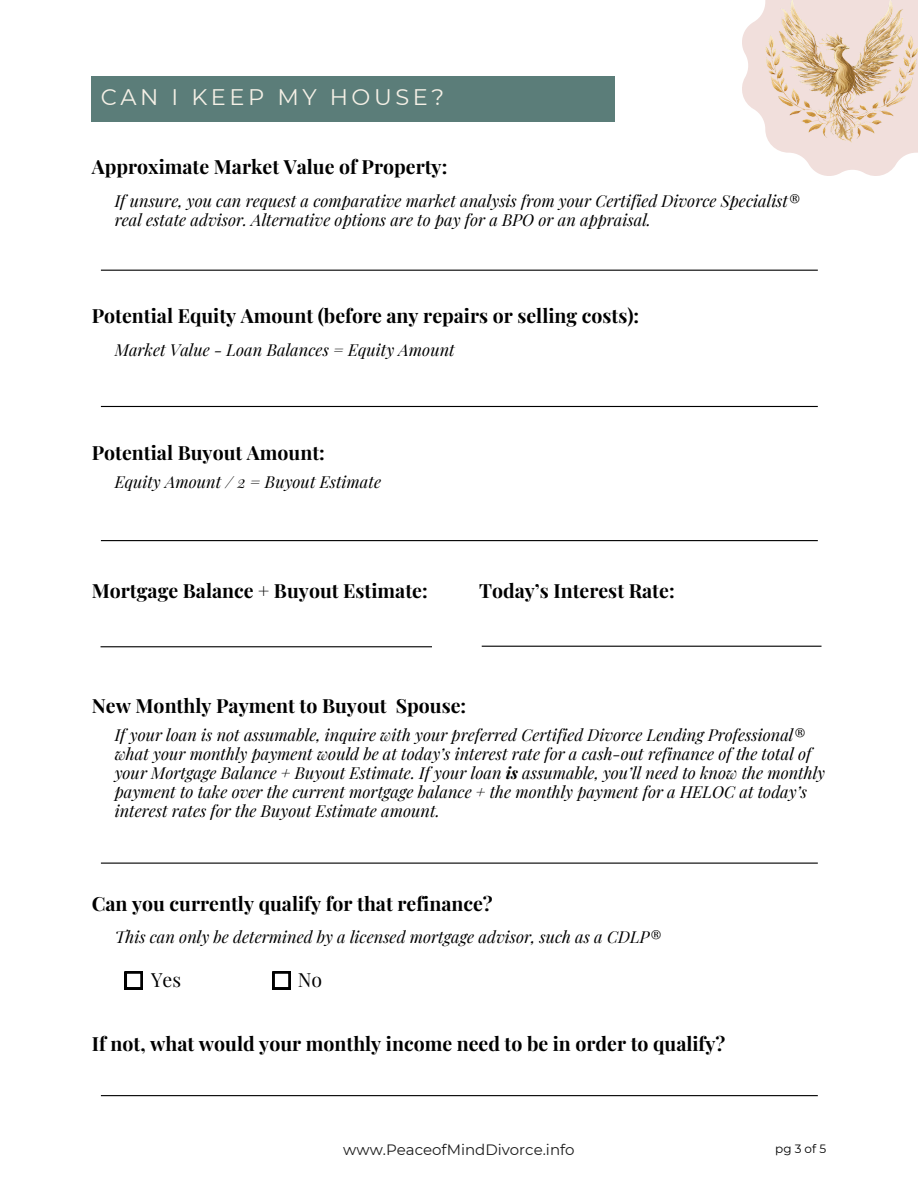
<style>
.page{position:relative;width:918px;height:1188px;background:#fff}
.page>*{position:absolute;margin:0;border:0;box-sizing:border-box;transform-origin:0 0}
.t1{font:22.5px "Montserrat";letter-spacing:.16em;color:#f5f0e6}
.t2{font:700 19.5px "Playfair Display";color:#000}
.t3{font:19.5px "Playfair Display";color:#000}
.t4{font:italic 16.5px/19.2px "Playfair Display";color:#000}
.t5{font:15px "Montserrat";color:#1c1c1c}
.t6{font:12px "Montserrat";letter-spacing:.26em;color:#000}
.s1{font-weight:700}
</style>
<div class="page">
<hr style="left:101px;top:270px;width:717px;height:1px;background:#000">
<hr style="left:101px;top:406px;width:717px;height:1px;background:#000">
<hr style="left:101px;top:540px;width:717px;height:1px;background:#000">
<svg style="left:742px;top:22px;width:162px;height:154px"></svg>
<img style="left:754px;top:0;width:164px;height:156px">
<div style="left:92px;top:76px;width:523px;height:46px;background:#5b7d79"></div>
<hr style="left:101px;top:646px;width:331px;height:1px;background:#000">
<hr style="left:482px;top:646px;width:340px;height:1px;background:#000">
<hr style="left:101px;top:863px;width:717px;height:1px;background:#000">
<svg style="left:125px;top:972px;width:18px;height:17px"></svg>
<svg style="left:273px;top:972px;width:17px;height:17px"></svg>
<hr style="left:101px;top:1095px;width:717px;height:1px;background:#000">
<p class="t1" style="left:101px;top:83px;width:345px">CAN I KEEP MY HOUSE?</p>
<h1 class="t2" style="left:92px;top:153px;width:357px">Approximate Market Value of Property:</h1>
<p class="t4" style="left:115px;top:190px;width:686px">If unsure, you can request a comparative market analysis from your Certified Divorce Specialist® real estate advisor. Alternative options are to pay for a BPO or an appraisal.</p>
<p class="t2" style="left:92px;top:301px;width:549px">Potential Equity Amount (before any repairs or selling costs):</p>
<p class="t4" style="left:115px;top:340px;width:342px">Market Value - Loan Balances = Equity Amount</p>
<p class="t2" style="left:92px;top:439px;width:235px">Potential Buyout Amount:</p>
<p class="t4" style="left:115px;top:472px;width:268px">Equity Amount / 2 = Buyout Estimate</p>
<p class="t2" style="left:92px;top:576px;width:337px">Mortgage Balance + Buyout Estimate:</p>
<p class="t2" style="left:479px;top:577px;width:197px">Today’s Interest Rate:</p>
<p class="t2" style="left:92px;top:692px;width:376px">New Monthly Payment to Buyout Spouse:</p>
<p class="t4" style="left:115px;top:725px;width:712px">If your loan is not assumable, inquire with your preferred Certified Divorce Lending Professional® what your monthly payment would be at today’s interest rate for a cash-out refinance of the total of your Mortgage Balance + Buyout Estimate. If your loan <span class="s1">is</span> assumable, you’ll need to know the monthly payment to take over the current mortgage balance + the monthly payment for a HELOC at today’s interest rates for the Buyout Estimate amount.</p>
<p class="t2" style="left:92px;top:890px;width:403px">Can you currently qualify for that refinance?</p>
<p class="t4" style="left:115px;top:926px;width:548px">This can only be determined by a licensed mortgage advisor, such as a CDLP®</p>
<p class="t3" style="left:151px;top:966px;width:32px">Yes</p>
<p class="t3" style="left:298px;top:966px;width:26px">No</p>
<p class="t2" style="left:92px;top:1029px;width:635px">If not, what would your monthly income need to be in order to qualify?</p>
<p class="t5" style="left:343px;top:1141px;width:233px">www.PeaceofMindDivorce.info</p>
<p class="t6" style="left:775px;top:1141px;width:52px">pg3of5</p>
</div>
